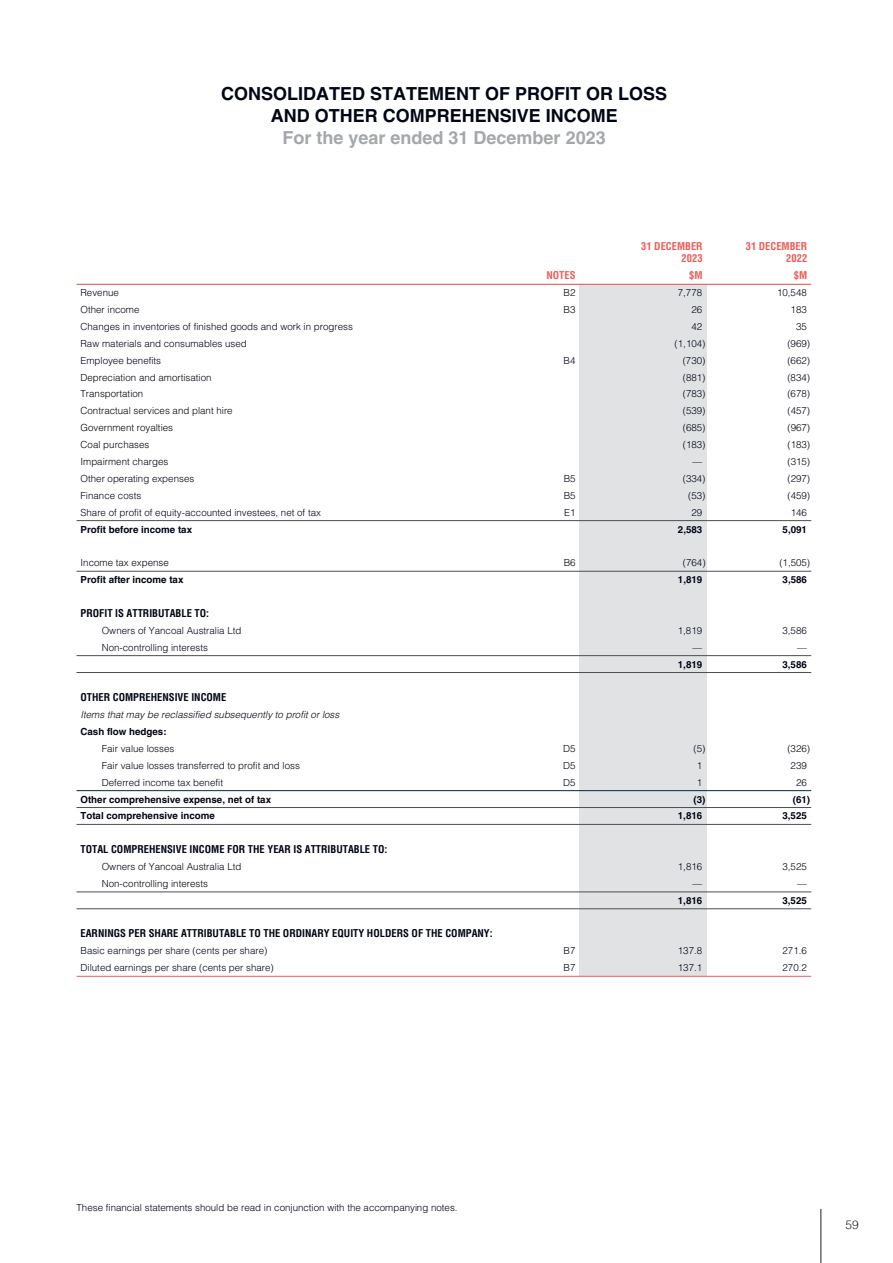
<style>
.page{position:relative;width:893px;height:1263px;background:#fff}
.page>*{position:absolute;margin:0;border:0;box-sizing:border-box;transform-origin:0 0}
.t1{font:700 18px/21.6px "Helvetica LT Std";color:#000515;text-align:center}
.t2{font:700 18px "Helvetica LT Std";color:#a5a8ab}
.t3{font:300 12px "Helvetica";color:#231f20}
.t4{font:700 condensed 10.5px "Helvetica LT Std";color:#000515}
.t5{font:700 condensed 10.5px/12.6px "Helvetica LT Std";color:#e95e5a;text-align:right}
.t6{font:300 9.75px "Helvetica LT Std";color:#000515}
.t7{font:700 9.75px "Helvetica LT Std";color:#000515}
.t8{font:italic 300 9.75px "Helvetica LT Std";color:#000515}
</style>
<div class="page">
<div style="left:579px;top:284px;width:128px;height:692px;background:#e0e2e4"></div>
<hr style="left:77px;top:284px;width:734px;height:1px;background:#e95e5a">
<hr style="left:77px;top:520px;width:734px;height:1px;background:#4d4e53">
<hr style="left:77px;top:571px;width:734px;height:1px;background:#4d4e53">
<hr style="left:77px;top:655px;width:734px;height:1px;background:#4d4e53">
<hr style="left:77px;top:672px;width:734px;height:1px;background:#4d4e53">
<hr style="left:77px;top:790px;width:734px;height:1px;background:#042845">
<hr style="left:77px;top:807px;width:734px;height:1px;background:#4d4e53">
<hr style="left:77px;top:824px;width:734px;height:1px;background:#4d4e53">
<hr style="left:77px;top:892px;width:734px;height:1px;background:#4d4e53">
<hr style="left:77px;top:908px;width:734px;height:1px;background:#4d4e53">
<hr style="left:77px;top:976px;width:734px;height:1px;background:#e95e5a">
<hr style="left:821px;top:1209px;width:1px;height:54px;background:#231f20">
<h1 class="t1" style="left:221px;top:83px;width:448px">CONSOLIDATED STATEMENT OF PROFIT OR LOSS<br>AND OTHER COMPREHENSIVE INCOME</h1>
<h1 class="t2" style="left:283px;top:126px;width:325px">For the year ended 31 December 2023</h1>
<p class="t5" style="left:641px;top:239px;width:63px">31 DECEMBER<br>2023</p>
<p class="t5" style="left:746px;top:239px;width:63px">31 DECEMBER<br>2022</p>
<p class="t5" style="left:546px;top:269px;width:31px">NOTES</p>
<p class="t5" style="left:689px;top:269px;width:15px">$M</p>
<p class="t5" style="left:794px;top:269px;width:15px">$M</p>
<p class="t6" style="left:80px;top:287px;width:40px">Revenue</p>
<p class="t6" style="left:564px;top:287px;width:13px">B2</p>
<p class="t6" style="left:678px;top:287px;width:26px">7,778</p>
<p class="t6" style="left:777px;top:287px;width:31px">10,548</p>
<p class="t6" style="left:80px;top:304px;width:61px">Other income</p>
<p class="t6" style="left:564px;top:304px;width:13px">B3</p>
<p class="t6" style="left:691px;top:304px;width:12px">26</p>
<p class="t6" style="left:791px;top:304px;width:18px">183</p>
<p class="t6" style="left:80px;top:320px;width:274px">Changes in inventories of finished goods and work in progress</p>
<p class="t6" style="left:691px;top:320px;width:12px">42</p>
<p class="t6" style="left:796px;top:320px;width:12px">35</p>
<p class="t6" style="left:80px;top:337px;width:168px">Raw materials and consumables used</p>
<p class="t6" style="left:675px;top:337px;width:32px">(1,104)</p>
<p class="t6" style="left:787px;top:337px;width:24px">(969)</p>
<p class="t6" style="left:80px;top:354px;width:82px">Employee benefits</p>
<p class="t6" style="left:564px;top:354px;width:13px">B4</p>
<p class="t6" style="left:683px;top:354px;width:24px">(730)</p>
<p class="t6" style="left:787px;top:354px;width:24px">(662)</p>
<p class="t6" style="left:80px;top:371px;width:133px">Depreciation and amortisation</p>
<p class="t6" style="left:683px;top:371px;width:24px">(881)</p>
<p class="t6" style="left:787px;top:371px;width:24px">(834)</p>
<p class="t6" style="left:81px;top:388px;width:64px">Transportation</p>
<p class="t6" style="left:683px;top:388px;width:24px">(783)</p>
<p class="t6" style="left:787px;top:388px;width:24px">(678)</p>
<p class="t6" style="left:81px;top:405px;width:154px">Contractual services and plant hire</p>
<p class="t6" style="left:683px;top:405px;width:24px">(539)</p>
<p class="t6" style="left:787px;top:405px;width:24px">(457)</p>
<p class="t6" style="left:81px;top:422px;width:94px">Government royalties</p>
<p class="t6" style="left:683px;top:422px;width:24px">(685)</p>
<p class="t6" style="left:787px;top:422px;width:24px">(967)</p>
<p class="t6" style="left:81px;top:439px;width:70px">Coal purchases</p>
<p class="t6" style="left:683px;top:439px;width:24px">(183)</p>
<p class="t6" style="left:787px;top:439px;width:24px">(183)</p>
<p class="t6" style="left:81px;top:455px;width:89px">Impairment charges</p>
<p class="t6" style="left:692px;top:455px;width:11px">—</p>
<p class="t6" style="left:787px;top:455px;width:24px">(315)</p>
<p class="t6" style="left:81px;top:472px;width:115px">Other operating expenses</p>
<p class="t6" style="left:564px;top:472px;width:13px">B5</p>
<p class="t6" style="left:683px;top:472px;width:24px">(334)</p>
<p class="t6" style="left:787px;top:472px;width:24px">(297)</p>
<p class="t6" style="left:81px;top:489px;width:62px">Finance costs</p>
<p class="t6" style="left:564px;top:489px;width:13px">B5</p>
<p class="t6" style="left:688px;top:489px;width:19px">(53)</p>
<p class="t6" style="left:787px;top:489px;width:24px">(459)</p>
<p class="t6" style="left:81px;top:506px;width:242px">Share of profit of equity-accounted investees, net of tax</p>
<p class="t6" style="left:564px;top:506px;width:13px">E1</p>
<p class="t6" style="left:691px;top:506px;width:12px">29</p>
<p class="t6" style="left:791px;top:506px;width:18px">146</p>
<p class="t7" style="left:81px;top:523px;width:113px">Profit before income tax</p>
<p class="t7" style="left:678px;top:523px;width:26px">2,583</p>
<p class="t7" style="left:783px;top:523px;width:26px">5,091</p>
<p class="t6" style="left:81px;top:557px;width:90px">Income tax expense</p>
<p class="t6" style="left:564px;top:557px;width:13px">B6</p>
<p class="t6" style="left:683px;top:557px;width:24px">(764)</p>
<p class="t6" style="left:779px;top:557px;width:32px">(1,505)</p>
<p class="t7" style="left:81px;top:574px;width:104px">Profit after income tax</p>
<p class="t7" style="left:678px;top:574px;width:26px">1,819</p>
<p class="t7" style="left:783px;top:574px;width:26px">3,586</p>
<p class="t4" style="left:80px;top:606px;width:130px">PROFIT IS ATTRIBUTABLE TO:</p>
<p class="t6" style="left:102px;top:624px;width:141px">Owners of Yancoal Australia Ltd</p>
<p class="t6" style="left:678px;top:624px;width:26px">1,819</p>
<p class="t6" style="left:782px;top:624px;width:26px">3,586</p>
<p class="t6" style="left:102px;top:641px;width:108px">Non-controlling interests</p>
<p class="t6" style="left:692px;top:641px;width:11px">—</p>
<p class="t6" style="left:797px;top:641px;width:11px">—</p>
<p class="t7" style="left:678px;top:658px;width:26px">1,819</p>
<p class="t7" style="left:782px;top:658px;width:26px">3,586</p>
<p class="t4" style="left:80px;top:691px;width:147px">OTHER COMPREHENSIVE INCOME</p>
<p class="t8" style="left:80px;top:709px;width:260px">Items that may be reclassified subsequently to profit or loss</p>
<p class="t7" style="left:80px;top:726px;width:88px">Cash flow hedges:</p>
<p class="t6" style="left:102px;top:742px;width:74px">Fair value losses</p>
<p class="t6" style="left:563px;top:742px;width:14px">D5</p>
<p class="t6" style="left:694px;top:742px;width:13px">(5)</p>
<p class="t6" style="left:787px;top:742px;width:24px">(326)</p>
<p class="t6" style="left:102px;top:759px;width:200px">Fair value losses transferred to profit and loss</p>
<p class="t6" style="left:563px;top:759px;width:14px">D5</p>
<p class="t6" style="left:697px;top:759px;width:7px">1</p>
<p class="t6" style="left:791px;top:759px;width:18px">239</p>
<p class="t6" style="left:102px;top:776px;width:123px">Deferred income tax benefit</p>
<p class="t6" style="left:563px;top:776px;width:14px">D5</p>
<p class="t6" style="left:697px;top:776px;width:7px">1</p>
<p class="t6" style="left:796px;top:776px;width:12px">26</p>
<p class="t7" style="left:80px;top:793px;width:192px">Other comprehensive expense, net of tax</p>
<p class="t7" style="left:694px;top:793px;width:13px">(3)</p>
<p class="t7" style="left:793px;top:793px;width:19px">(61)</p>
<p class="t7" style="left:80px;top:810px;width:136px">Total comprehensive income</p>
<p class="t7" style="left:678px;top:810px;width:26px">1,816</p>
<p class="t7" style="left:782px;top:810px;width:26px">3,525</p>
<p class="t4" style="left:80px;top:842px;width:308px">TOTAL COMPREHENSIVE INCOME FOR THE YEAR IS ATTRIBUTABLE TO:</p>
<p class="t6" style="left:102px;top:860px;width:141px">Owners of Yancoal Australia Ltd</p>
<p class="t6" style="left:678px;top:860px;width:26px">1,816</p>
<p class="t6" style="left:782px;top:860px;width:26px">3,525</p>
<p class="t6" style="left:102px;top:877px;width:108px">Non-controlling interests</p>
<p class="t6" style="left:692px;top:877px;width:11px">—</p>
<p class="t6" style="left:797px;top:877px;width:11px">—</p>
<p class="t7" style="left:678px;top:894px;width:26px">1,816</p>
<p class="t7" style="left:782px;top:894px;width:26px">3,525</p>
<p class="t4" style="left:80px;top:927px;width:414px">EARNINGS PER SHARE ATTRIBUTABLE TO THE ORDINARY EQUITY HOLDERS OF THE COMPANY:</p>
<p class="t6" style="left:80px;top:945px;width:188px">Basic earnings per share (cents per share)</p>
<p class="t6" style="left:564px;top:945px;width:13px">B7</p>
<p class="t6" style="left:678px;top:945px;width:26px">137.8</p>
<p class="t6" style="left:782px;top:945px;width:26px">271.6</p>
<p class="t6" style="left:81px;top:962px;width:195px">Diluted earnings per share (cents per share)</p>
<p class="t6" style="left:564px;top:962px;width:13px">B7</p>
<p class="t6" style="left:678px;top:962px;width:26px">137.1</p>
<p class="t6" style="left:782px;top:962px;width:26px">270.2</p>
<p class="t6" style="left:77px;top:1202px;width:382px">These financial statements should be read in conjunction with the accompanying notes.</p>
<p class="t3" style="left:845px;top:1214px;width:15px">59</p>
</div>
